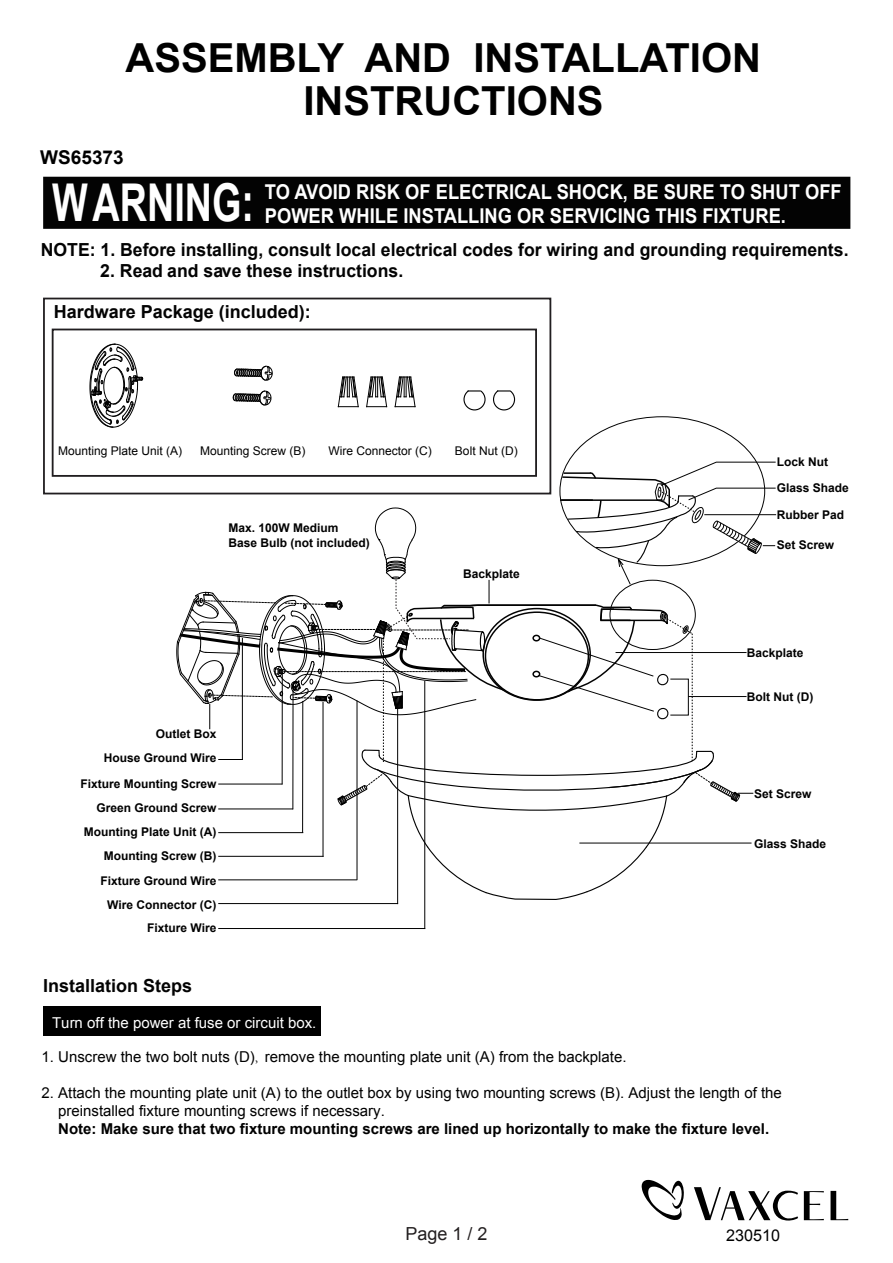
<style>
.page{position:relative;width:893px;height:1263px;background:#fff}
.page>*{position:absolute;margin:0;border:0;box-sizing:border-box;transform-origin:0 0}
.t1{font:700 52.2px "Arial";color:#fff;scale:.72 1}
.t2{font:700 40.05px/42.6px "Arial";color:#000;text-align:center}
.t3{font:700 20.4px/24.6px "Arial";color:#fff;scale:.9 1}
.t4{font:700 19.05px "Arial";color:#000}
.t5{font:700 18px "Arial";color:#030303}
.t6{font:18px "Arial";color:#231f20}
.t7{font:16.2px "Arial";color:#000}
.t8{font:15px/18px "Arial";color:#000}
.t9{font:700 15px "Arial";color:#000}
.t10{font:15px "Arial";color:#fff}
.t11{font:700 12px/14.4px "Arial";color:#000}
.t12{font:12px "Arial";color:#000}
.s1{font-family:"Adobe Song Std";font-weight:300}
</style>
<div class="page">
<div style="left:43px;top:298px;width:508px;height:196px;border:2px solid #211e20"></div>
<div style="left:52px;top:329px;width:485px;height:148px;border:2px solid #211e20"></div>
<svg style="left:90px;top:344px;width:53px;height:84px"></svg>
<div style="left:43px;top:177px;width:807px;height:52px;background:#030303"></div>
<div style="left:43px;top:1006px;width:278px;height:29px;background:#000"></div>
<hr style="left:219px;top:903px;width:179px;height:1px;background:#000">
<hr style="left:397px;top:707px;width:1px;height:196px;background:#000">
<hr style="left:424px;top:681px;width:1px;height:247px;background:#000">
<hr style="left:219px;top:928px;width:206px;height:1px;background:#000">
<svg style="left:176px;top:366px;width:600px;height:534px"></svg>
<svg style="left:830px;top:1191px;width:18px;height:29px"></svg>
<svg style="left:694px;top:1187px;width:104px;height:34px"></svg>
<svg style="left:804px;top:1191px;width:20px;height:29px"></svg>
<svg style="left:641px;top:1180px;width:43px;height:40px"></svg>
<h2 class="t2" style="left:125px;top:38px;width:637px">ASSEMBLY AND INSTALLATION<br>INSTRUCTIONS</h2>
<h3 class="t4" style="left:40px;top:145px;width:85px">WS65373</h3>
<h1 class="t1" style="left:52px;top:168px;width:282px">WARNING:</h1>
<h3 class="t3" style="left:265px;top:180px;width:643px">TO AVOID RISK OF ELECTRICAL SHOCK, BE SURE TO SHUT OFF<br>POWER WHILE INSTALLING OR SERVICING THIS FIXTURE.</h3>
<h3 class="t5" style="left:41px;top:238px;width:809px">NOTE: 1. Before installing, consult local electrical codes for wiring and grounding requirements.</h3>
<h3 class="t5" style="left:100px;top:259px;width:304px">2. Read and save these instructions.</h3>
<h3 class="t5" style="left:54px;top:300px;width:259px">Hardware Package (included):</h3>
<p class="t12" style="left:58px;top:443px;width:126px">Mounting Plate Unit (A)</p>
<p class="t12" style="left:200px;top:443px;width:107px">Mounting Screw (B)</p>
<p class="t12" style="left:328px;top:443px;width:105px">Wire Connector (C)</p>
<p class="t12" style="left:455px;top:443px;width:64px">Bolt Nut (D)</p>
<p class="t11" style="left:228px;top:521px;width:143px">Max. 100W Medium<br>Base Bulb (not included)</p>
<p class="t11" style="left:156px;top:727px;width:62px">Outlet Box</p>
<p class="t11" style="left:104px;top:751px;width:114px">House Ground Wire</p>
<p class="t11" style="left:80px;top:776px;width:138px">Fixture Mounting Screw</p>
<p class="t11" style="left:84px;top:796px;width:134px;line-height:24.2px;text-align:right">Green Ground Screw<br>Mounting Plate Unit (A)</p>
<p class="t11" style="left:104px;top:849px;width:114px">Mounting Screw (B)</p>
<p class="t11" style="left:100px;top:873px;width:118px">Fixture Ground Wire</p>
<p class="t11" style="left:107px;top:898px;width:111px">Wire Connector (C)</p>
<p class="t11" style="left:147px;top:921px;width:71px">Fixture Wire</p>
<h3 class="t5" style="left:43px;top:973px;width:151px">Installation Steps</h3>
<p class="t10" style="left:52px;top:1013px;width:266px">Turn off the power at fuse or circuit box.</p>
<p class="t11" style="left:463px;top:567px;width:58px">Backplate</p>
<p class="t11" style="left:777px;top:449px;width:74px;line-height:25.8px">Lock Nut<br>Glass Shade</p>
<p class="t11" style="left:777px;top:507px;width:69px">Rubber Pad</p>
<p class="t11" style="left:777px;top:538px;width:59px">Set Screw</p>
<p class="t11" style="left:747px;top:646px;width:58px">Backplate</p>
<p class="t11" style="left:747px;top:690px;width:68px">Bolt Nut (D)</p>
<p class="t11" style="left:754px;top:787px;width:59px">Set Screw</p>
<p class="t11" style="left:754px;top:837px;width:74px">Glass Shade</p>
<p class="t8" style="left:42px;top:1047px;width:587px">1. Unscrew the two bolt nuts (D)<span class="s1">,</span> remove the mounting plate unit (A) from the backplate.</p>
<p class="t8" style="left:58px;top:1083px;width:725px;text-indent:-17px">2. Attach the mounting plate unit (A) to the outlet box by using two mounting screws (B). Adjust the length of the preinstalled fixture mounting screws if necessary.</p>
<p class="t9" style="left:58px;top:1118px;width:712px">Note: Make sure that two fixture mounting screws are lined up horizontally to make the fixture level.</p>
<h3 class="t6" style="left:405px;top:1221px;width:84px">Page 1 / 2</h3>
<h3 class="t7" style="left:726px;top:1225px;width:55px">230510</h3>
</div>
